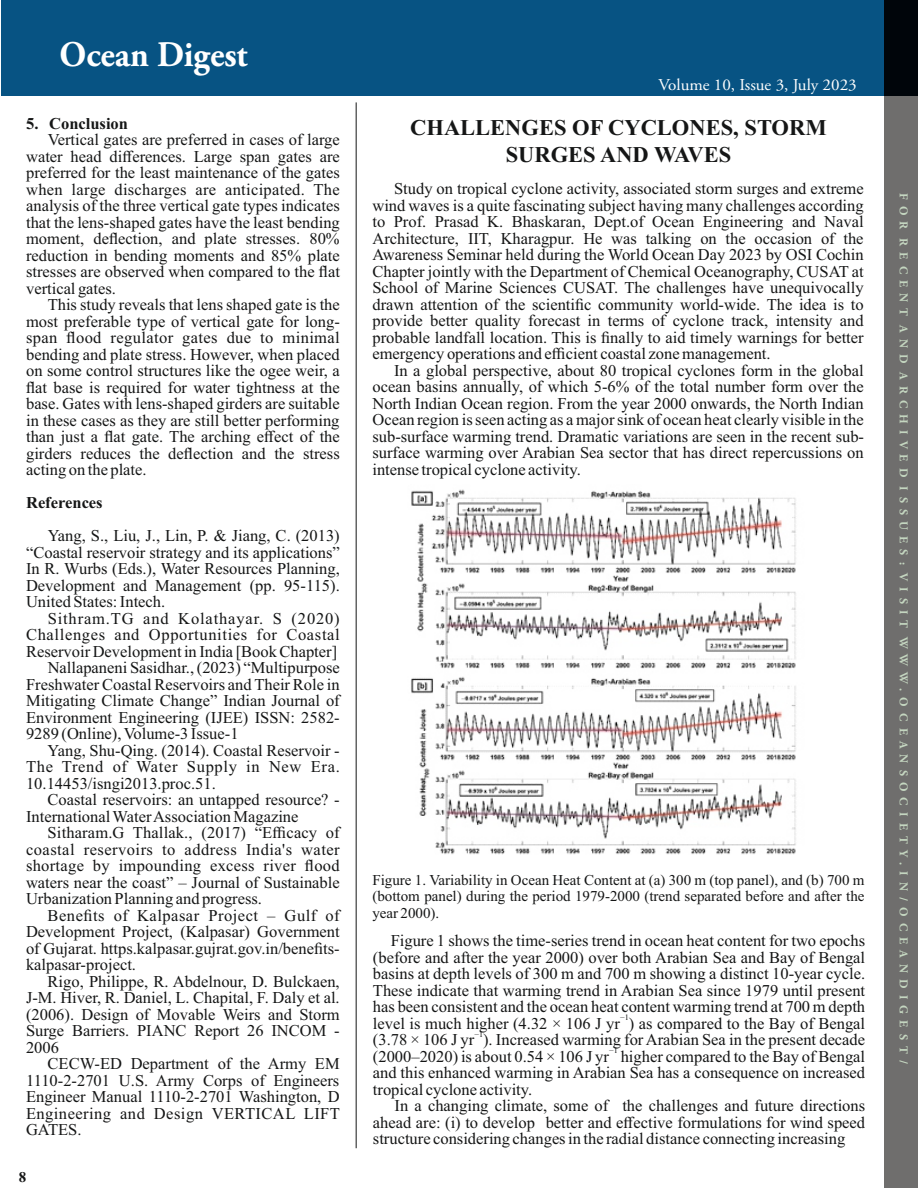
<style>
.page{position:relative;width:918px;height:1188px;background:#fff}
.page>*{position:absolute;margin:0;border:0;box-sizing:border-box;transform-origin:0 0}
.t1{font:700 36px "Adobe Garamond Pro";color:#fff;scale:.95 1}
.t2{font:700 22.5px/27px "Times New Roman";color:#151616;text-align:center}
.t3{font:16.5px/16.5px "Times New Roman";color:#151616;text-align:justify}
.t4{font:16.5px "Times New Roman";letter-spacing:.03em;color:#151616}
.t5{font:16.5px "Times New Roman";letter-spacing:.04em;color:#151616}
.t6{font:16.5px "Times New Roman";letter-spacing:.02em;color:#151616}
.t7{font:16.5px "Times New Roman";letter-spacing:.05em;color:#151616}
.t8{font:16.5px "Adobe Garamond Pro";color:#fff}
.t9{font:700 16.5px "Times New Roman";color:#151616}
.t10{font:15px/16.5px "Times New Roman";color:#151616;text-align:justify}
.t11{font:700 15px "Times New Roman";color:#151616}
.t12{font:700 12px "Adobe Garamond Pro";letter-spacing:.515em;color:#c4d6c0}
.t13{font:8.25px "Times New Roman";color:#151616}
</style>
<div class="page">
<div style="left:1px;top:0;width:917px;height:95px;background:#075383"></div>
<div style="left:884px;top:96px;width:34px;height:1092px;background:#6f6e6d"></div>
<div style="left:884px;top:0;width:34px;height:96px;background:#00050a"></div>
<hr style="left:356px;top:102px;width:1px;height:1046px;background:#151616">
<img style="left:411px;top:489px;width:385px;height:366px">
<h1 class="t1" style="left:60px;top:40px;width:199px">Ocean Digest</h1>
<p class="t9" style="left:26px;top:118px;width:103px">5. Conclusion</p>
<p class="t3" style="left:26px;top:133px;width:315px;text-indent:22px">Vertical gates are preferred in cases of large water head differences. Large span gates are preferred for the least maintenance of the gates when large discharges are anticipated. The analysis of the three vertical gate types indicates that the lens-shaped gates have the least bending moment, deflection, and plate stresses. 80% reduction in bending moments and 85% plate stresses are observed when compared to the flat vertical gates.</p>
<p class="t3" style="left:26px;top:298px;width:315px;text-indent:22px">This study reveals that lens shaped gate is the most preferable type of vertical gate for long&shy;span flood regulator gates due to minimal bending and plate stress. However, when placed on some control structures like the ogee weir, a flat base is required for water tightness at the base. Gates with lens-shaped girders are suitable in these cases as they are still better performing than just a flat gate. The arching effect of the girders reduces the deflection and the stress acting on the plate.</p>
<p class="t9" style="left:26px;top:497px;width:78px">References</p>
<p class="t3" style="left:26px;top:529px;width:315px;text-indent:22px">Yang, S., Liu, J., Lin, P. &amp; Jiang, C. (2013) “Coastal reservoir strategy and its applications” In R. Wurbs (Eds.), Water Resources Planning, Development and Management (pp. 95-115).<br>United States: Intech.</p>
<p class="t7" style="left:48px;top:612px;width:294px">Sithram.TG and Kolathayar. S (2020)</p>
<p class="t5" style="left:26px;top:629px;width:315px">Challenges and Opportunities for Coastal</p>
<p class="t3" style="left:26px;top:645px;width:313px">Reservoir Development in India [Book Chapter]</p>
<p class="t3" style="left:48px;top:661px;width:294px">Nallapaneni Sasidhar., (2023) “Multipurpose</p>
<p class="t3" style="left:26px;top:678px;width:315px">Freshwater Coastal Reservoirs and Their Role in</p>
<p class="t3" style="left:26px;top:694px;width:315px">Mitigating Climate Change” Indian Journal of</p>
<p class="t3" style="left:26px;top:711px;width:315px">Environment Engineering (IJEE) ISSN: 2582-</p>
<p class="t3" style="left:26px;top:727px;width:214px">9289 (Online), Volume-3 Issue-1</p>
<p class="t3" style="left:48px;top:744px;width:294px">Yang, Shu-Qing. (2014). Coastal Reservoir -</p>
<p class="t5" style="left:26px;top:761px;width:315px">The Trend of Water Supply in New Era.</p>
<p class="t3" style="left:26px;top:777px;width:191px">10.14453/isngi2013.proc.51.</p>
<p class="t3" style="left:48px;top:793px;width:294px">Coastal reservoirs: an untapped resource? -</p>
<p class="t3" style="left:26px;top:810px;width:274px">International Water Association Magazine</p>
<p class="t3" style="left:48px;top:826px;width:294px">Sitharam.G Thallak., (2017) “Efficacy of</p>
<p class="t4" style="left:26px;top:843px;width:315px">coastal reservoirs to address India's water</p>
<p class="t6" style="left:26px;top:860px;width:315px">shortage by impounding excess river flood</p>
<p class="t3" style="left:26px;top:876px;width:315px">waters near the coast” – Journal of Sustainable</p>
<p class="t3" style="left:26px;top:892px;width:238px">Urbanization Planning and progress.</p>
<p class="t4" style="left:48px;top:909px;width:294px">Benefits of Kalpasar Project – Gulf of</p>
<p class="t3" style="left:26px;top:925px;width:315px">Development Project, (Kalpasar) Government</p>
<p class="t3" style="left:26px;top:942px;width:315px">of Gujarat. https.kalpasar.gujrat.gov.in/benefits-</p>
<p class="t3" style="left:26px;top:958px;width:112px">kalpasar-project.</p>
<p class="t3" style="left:48px;top:975px;width:294px">Rigo, Philippe, R. Abdelnour, D. Bulckaen,</p>
<p class="t3" style="left:26px;top:991px;width:315px">J-M. Hiver, R. Daniel, L. Chapital, F. Daly et al.</p>
<p class="t3" style="left:26px;top:1008px;width:315px">(2006). Design of Movable Weirs and Storm</p>
<p class="t3" style="left:26px;top:1024px;width:315px">Surge Barriers. PIANC Report 26 INCOM -</p>
<p class="t3" style="left:26px;top:1041px;width:34px">2006</p>
<p class="t3" style="left:48px;top:1057px;width:294px">CECW-ED Department of the Army EM</p>
<p class="t3" style="left:26px;top:1074px;width:315px">1110-2-2701 U.S. Army Corps of Engineers</p>
<p class="t3" style="left:26px;top:1090px;width:315px">Engineer Manual 1110-2-2701 Washington, D</p>
<p class="t4" style="left:26px;top:1107px;width:316px">Engineering and Design VERTICAL LIFT</p>
<p class="t3" style="left:26px;top:1123px;width:57px">GATES.</p>
<p class="t11" style="left:19px;top:1172px;width:9px">8</p>
<p class="t8" style="left:658px;top:78px;width:200px">Volume 10, Issue 3, July 2023</p>
<h2 class="t2" style="left:410px;top:117px;width:418px">CHALLENGES OF CYCLONES, STORM<br>SURGES AND WAVES</h2>
<p class="t3" style="left:372px;top:182px;width:493px;text-indent:22px">Study on tropical cyclone activity, associated storm surges and extreme wind waves is a quite fascinating subject having many challenges according to Prof. Prasad K. Bhaskaran, Dept.of Ocean Engineering and Naval Architecture, IIT, Kharagpur. He was talking on the occasion of the Awareness Seminar held during the World Ocean Day 2023 by OSI Cochin Chapter jointly with the Department of Chemical Oceanography, CUSAT at School of Marine Sciences CUSAT. The challenges have unequivocally drawn attention of the scientific community world-wide. The idea is to provide better quality forecast in terms of cyclone track, intensity and probable landfall location. This is finally to aid timely warnings for better emergency operations and efficient coastal zone management.</p>
<p class="t3" style="left:372px;top:363px;width:493px;text-indent:22px">In a global perspective, about 80 tropical cyclones form in the global ocean basins annually, of which 5-6% of the total number form over the North Indian Ocean region. From the year 2000 onwards, the North Indian Ocean region is seen acting as a major sink of ocean heat clearly visible in the sub-surface warming trend. Dramatic variations are seen in the recent sub&shy;surface warming over Arabian Sea sector that has direct repercussions on intense tropical cyclone activity.</p>
<p class="t10" style="left:372px;top:873px;width:494px">Figure 1. Variability in Ocean Heat Content at (a) 300 m (top panel), and (b) 700 m (bottom panel) during the period 1979-2000 (trend separated before and after the year 2000).</p>
<p class="t3" style="left:373px;top:934px;width:494px;text-indent:18px">Figure 1 shows the time-series trend in ocean heat content for two epochs (before and after the year 2000) over both Arabian Sea and Bay of Bengal basins at depth levels of 300 m and 700 m showing a distinct 10-year cycle.<br>These indicate that warming trend in Arabian Sea since 1979 until present has been consistent and the ocean heat content warming trend at 700 m depth</p>
<p class="t13" style="left:620px;top:1015px;width:10px">−1</p>
<p class="t3" style="left:373px;top:1017px;width:494px">level is much higher (4.32 × 106 J yr ) as compared to the Bay of Bengal</p>
<p class="t13" style="left:474px;top:1031px;width:10px">−1</p>
<p class="t3" style="left:373px;top:1033px;width:494px">(3.78 × 106 J yr ). Increased warming for Arabian Sea in the present decade</p>
<p class="t13" style="left:609px;top:1048px;width:10px">−1</p>
<p class="t3" style="left:373px;top:1050px;width:494px">(2000–2020) is about 0.54 × 106 J yr higher compared to the Bay of Bengal and this enhanced warming in Arabian Sea has a consequence on increased tropical cyclone activity.</p>
<p class="t3" style="left:373px;top:1099px;width:494px;text-indent:22px">In a changing climate, some of the challenges and future directions ahead are: (i) to develop better and effective formulations for wind speed structure considering changes in the radial distance connecting increasing</p>
<p class="t12" style="left:909px;top:193px;width:872px;rotate:90deg">FOR RECENT AND ARCHIVED ISSUES: VISIT WWW.OCEANSOCIETY.IN/OCEANDIGEST/</p>
</div>
